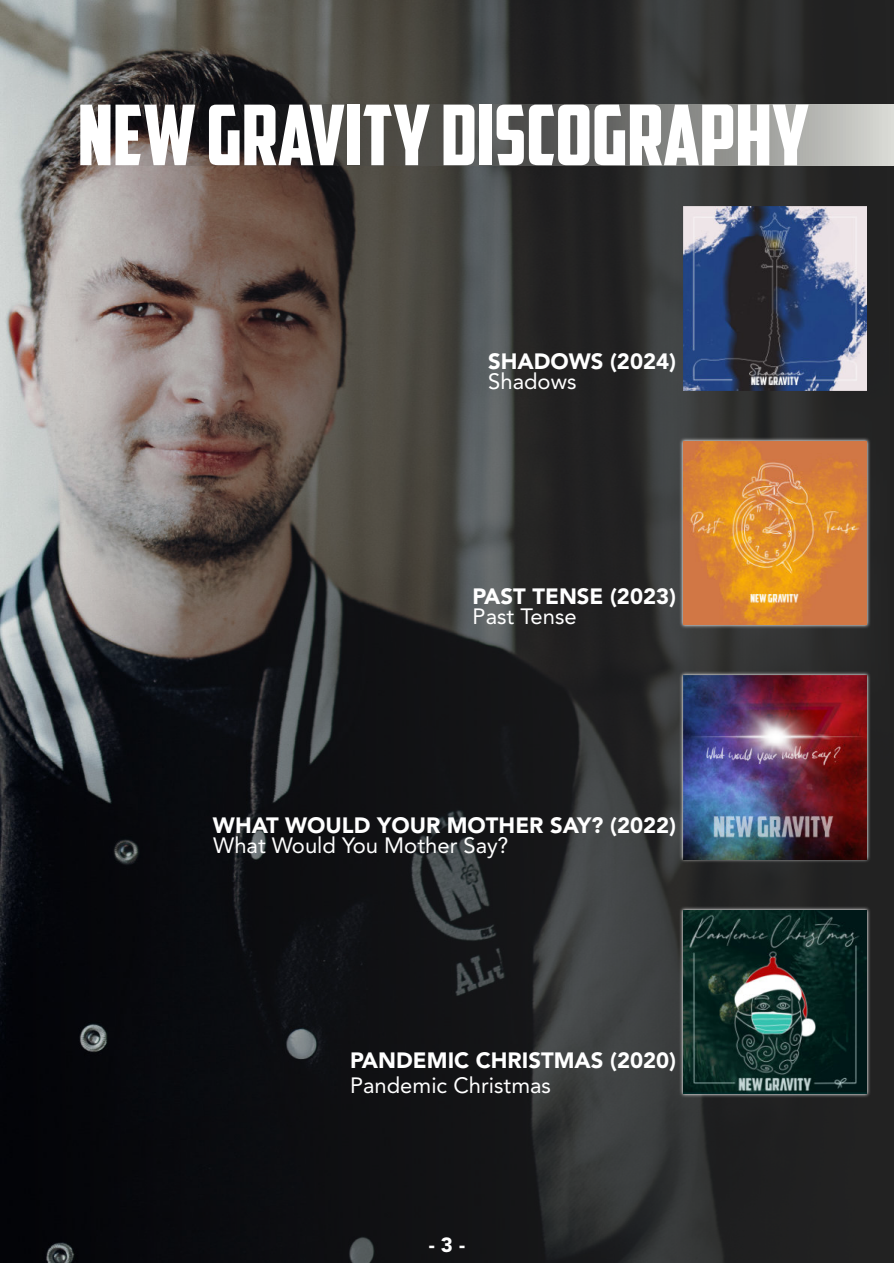
<style>
.page{position:relative;width:894px;height:1263px;background:#fff}
.page>*{position:absolute;margin:0;border:0;box-sizing:border-box;transform-origin:0 0}
.t1{font:83.55px "American Captain";color:#fff}
.t2{font:900 22.05px "Avenir LT Std";color:#fff}
.t3{font:22.05px "Avenir LT Std";color:#fff}
.t4{font:900 20.4px "Avenir LT Std";color:#fff}
</style>
<div class="page">
<img style="left:0;top:0;width:893px;height:1263px">
<img style="left:116px;top:105px;width:777px;height:60px">
<img style="left:683px;top:207px;width:183px;height:183px">
<img style="left:679px;top:672px;width:191px;height:191px">
<img style="left:683px;top:675px;width:183px;height:184px">
<img style="left:679px;top:438px;width:191px;height:190px">
<img style="left:683px;top:441px;width:183px;height:183px">
<img style="left:679px;top:906px;width:191px;height:191px">
<img style="left:683px;top:910px;width:183px;height:184px">
<h1 class="t1" style="left:78px;top:103px;width:733px">NEW GRAVITY DISCOGRAPHY</h1>
<p class="t2" style="left:488px;top:352px;width:189px">SHADOWS (2024)</p>
<p class="t3" style="left:488px;top:372px;width:90px">Shadows</p>
<p class="t2" style="left:472px;top:588px;width:205px">PAST TENSE (2023)</p>
<p class="t3" style="left:472px;top:608px;width:106px">Past Tense</p>
<p class="t2" style="left:213px;top:816px;width:464px">WHAT WOULD YOUR MOTHER SAY? (2022)</p>
<p class="t3" style="left:213px;top:836px;width:297px">What Would You Mother Say?</p>
<p class="t2" style="left:350px;top:1051px;width:327px">PANDEMIC CHRISTMAS (2020)</p>
<p class="t3" style="left:350px;top:1076px;width:202px">Pandemic Christmas</p>
<p class="t4" style="left:429px;top:1237px;width:38px">-3-</p>
</div>
